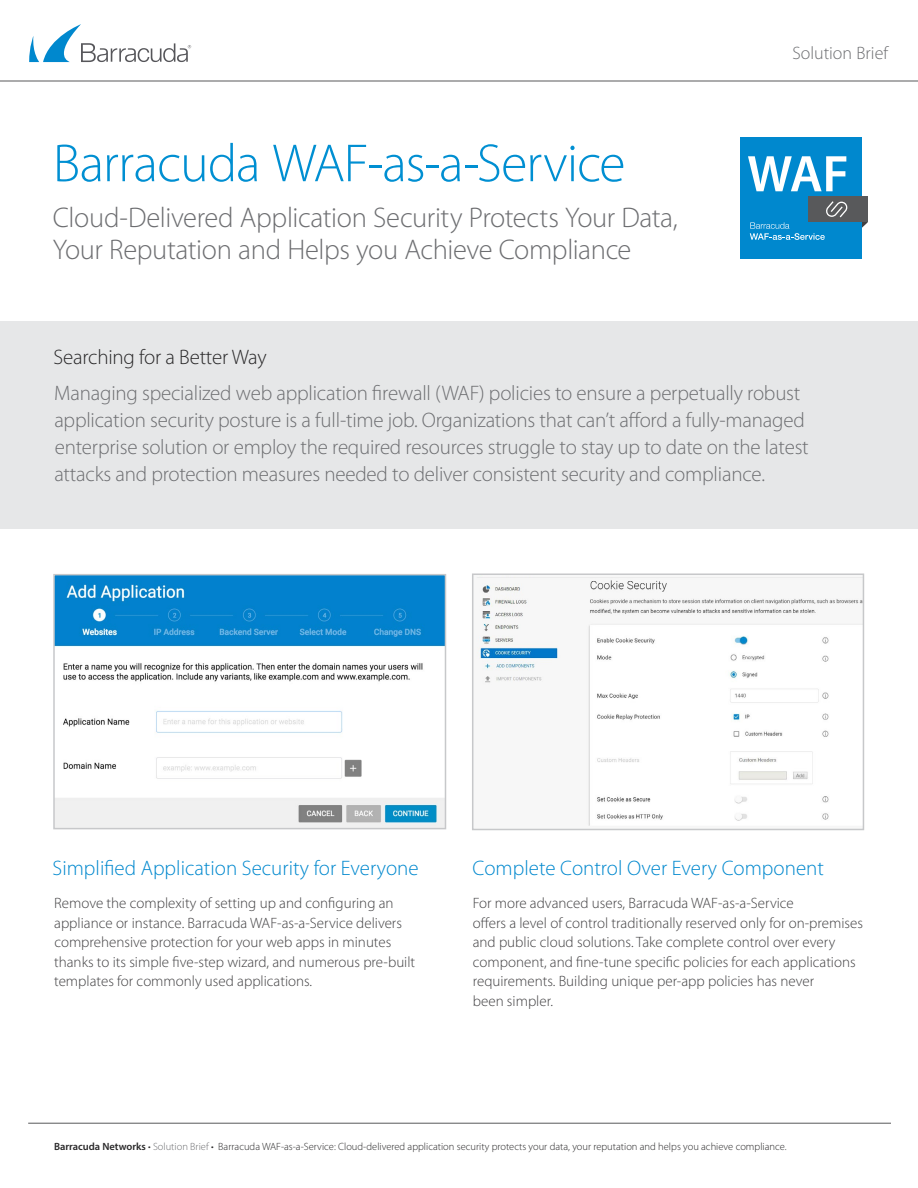
<style>
.page{position:relative;width:918px;height:1188px;background:#fff}
.page>*{position:absolute;margin:0;border:0;box-sizing:border-box;transform-origin:0 0}
.t1{font:300 54px "Myriad Pro";letter-spacing:-.02em;color:#008fd2}
.t2{font:300 28.5px/32.1px "Myriad Pro";letter-spacing:-.015em;color:#6d6e71}
.t3{font:300 21px/27px "Myriad Pro";letter-spacing:-.01em;color:#6d6e71}
.t4{font:300 21px "Myriad Pro";color:#0088ce}
.t5{font:300 21px "Myriad Pro";letter-spacing:-.01em;color:#292829}
.t6{font:300 18px "Myriad Pro";color:#6d6e71}
.t7{font:300 15px/19.5px "Myriad Pro";color:#414042}
.t8{font:300 10.5px "Myriad Pro";color:#292829}
.s1{font-weight:600}
.s2{color:#6d6e71}
</style>
<div class="page">
<svg style="left:29px;top:24px;width:162px;height:38px"></svg>
<hr style="left:0;top:81px;width:918px;height:1px;background:#58595b">
<hr style="left:28px;top:1123px;width:863px;height:1px;background:#58595b">
<div style="left:0;top:321px;width:918px;height:207px;background:#e6e7e8"></div>
<svg style="left:861px;top:222px;width:7px;height:9px"></svg>
<div style="left:740px;top:137px;width:121px;height:122px;background:#0088ce"></div>
<svg style="left:748px;top:156px;width:98px;height:35px"></svg>
<div style="left:809px;top:196px;width:59px;height:26px;background:#58595b"></div>
<svg style="left:750px;top:201px;width:98px;height:39px"></svg>
<img style="left:56px;top:577px;width:387px;height:249px">
<div style="left:53px;top:574px;width:393px;height:255px;border:2px solid #c7c8ca"></div>
<img style="left:476px;top:576px;width:385px;height:250px">
<div style="left:472px;top:573px;width:392px;height:257px;border:2px solid #c7c8ca"></div>
<h1 class="t1" style="left:53px;top:131px;width:574px">Barracuda WAF-as-a-Service</h1>
<h2 class="t2" style="left:53px;top:201px;width:626px">Cloud-Delivered Application Security Protects Your Data,<br>Your Reputation and Helps you Achieve Compliance</h2>
<p class="t6" style="left:792px;top:43px;width:97px">Solution Brief</p>
<h3 class="t5" style="left:53px;top:344px;width:215px">Searching for a Better Way--</h3>
<p class="t3" style="left:54px;top:379px;width:756px">Managing specialized web application firewall (WAF) policies to ensure a perpetually robust application security posture is a full-time job. Organizations that can’t afford a fully-managed enterprise solution or employ the required resources struggle to stay up to date on the latest attacks and protection measures needed to deliver consistent security and compliance.</p>
<h3 class="t4" style="left:53px;top:856px;width:368px">Simplified Application Security for Everyone</h3>
<p class="t7" style="left:54px;top:893px;width:363px">Remove the complexity of setting up and configuring an appliance or instance. Barracuda WAF-as-a-Service delivers comprehensive protection for your web apps in minutes thanks to its simple five-step wizard, and numerous pre-built templates for commonly used applications.</p>
<h3 class="t4" style="left:473px;top:856px;width:353px">Complete Control Over Every Component</h3>
<p class="t7" style="left:473px;top:893px;width:392px">For more advanced users, Barracuda WAF-as-a-Service<br>offers a level of control traditionally reserved only for on-premises and public cloud solutions. Take complete control over every component, and fine-tune specific policies for each applications requirements. Building unique per-app policies has never<br>been simpler.</p>
<p class="t8" style="left:54px;top:1141px;width:734px"><span class="s1">Barracuda Networks</span> • <span class="s2">Solution Brief</span> • Barracuda WAF-as-a-Service: Cloud-delivered application security protects your data, your reputation and helps you achieve compliance.</p>
</div>
